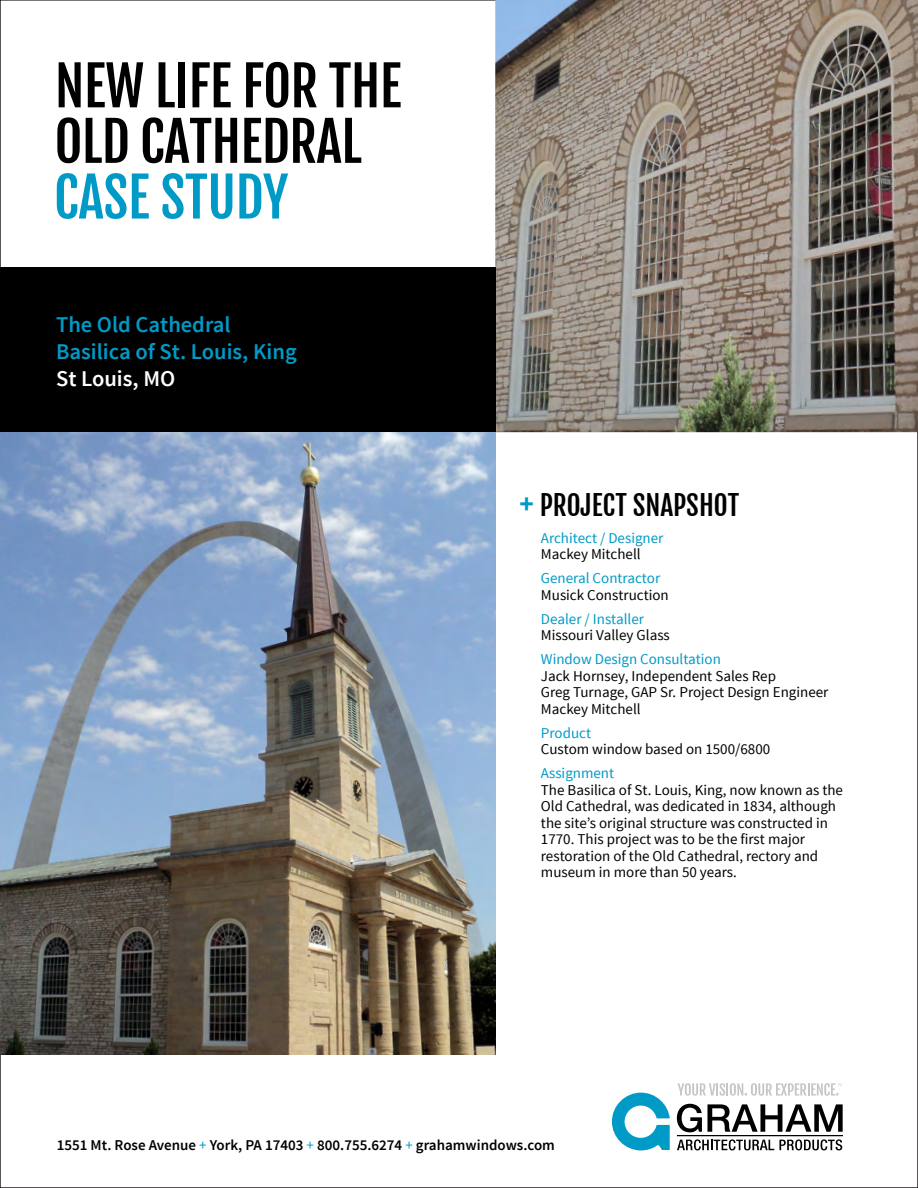
<style>
.page{position:relative;width:918px;height:1188px;background:#fff}
.page>*{position:absolute;margin:0;border:0;box-sizing:border-box;transform-origin:0 0}
.t1{font:54px/55.5px "Fjalla One";letter-spacing:-.01em;color:#000}
.t2{font:54px "Fjalla One";letter-spacing:-.01em;color:#009ac7}
.t3{font:27.15px "Fjalla One";color:#000}
.t4{font:600 22.5px/27px "Source Sans Pro";color:#009ac7}
.t5{font:600 22.5px "Source Sans Pro";color:#fff}
.t6{font:15px/16.5px "Source Sans Pro";color:#000}
.t7{font:15px "Source Sans Pro";color:#009ac7}
.t8{font:600 15px "Source Sans Pro";color:#000}
.s1{font-family:"Source Sans Pro";font-weight:700;color:#009ac7}
.s2{font-weight:400;color:#009ac7}
</style>
<div class="page">
<img style="left:495px;top:0;width:423px;height:432px">
<img style="left:0;top:432px;width:496px;height:623px">
<div style="left:0;top:268px;width:496px;height:164px;background:#000"></div>
<svg style="left:612px;top:1092px;width:58px;height:58px"></svg>
<svg style="left:677px;top:1104px;width:166px;height:28px"></svg>
<svg style="left:677px;top:1139px;width:165px;height:11px"></svg>
<hr style="left:677px;top:1135px;width:166px;height:1px;background:#000">
<svg style="left:678px;top:1083px;width:164px;height:13px"></svg>
<h1 class="t1" style="left:55px;top:58px;width:348px">NEW LIFE FOR THE<br>OLD CATHEDRAL</h1>
<h1 class="t2" style="left:54px;top:164px;width:236px">CASE STUDY</h1>
<h3 class="t4" style="left:56px;top:312px;width:242px">The Old Cathedral<br>Basilica of St. Louis, King</h3>
<h3 class="t5" style="left:56px;top:365px;width:121px">St Louis, MO</h3>
<h2 class="t3" style="left:520px;top:489px;width:221px"><span class="s1">+</span> PROJECT SNAPSHOT</h2>
<p class="t7" style="left:541px;top:529px;width:124px">Architect / Designer</p>
<p class="t6" style="left:541px;top:546px;width:101px">Mackey Mitchell</p>
<p class="t7" style="left:541px;top:569px;width:121px">General Contractor</p>
<p class="t6" style="left:541px;top:587px;width:129px">Musick Construction</p>
<p class="t7" style="left:541px;top:610px;width:105px">Dealer / Installer</p>
<p class="t6" style="left:541px;top:627px;width:130px">Missouri Valley Glass</p>
<p class="t7" style="left:541px;top:650px;width:182px">Window Design Consultation</p>
<p class="t6" style="left:541px;top:668px;width:289px">Jack Hornsey, Independent Sales Rep<br>Greg Turnage, GAP Sr. Project Design Engineer<br>Mackey Mitchell</p>
<p class="t7" style="left:541px;top:724px;width:52px">Product</p>
<p class="t6" style="left:541px;top:741px;width:231px">Custom window based on 1500/6800</p>
<p class="t7" style="left:541px;top:764px;width:75px">Assignment</p>
<p class="t6" style="left:541px;top:782px;width:304px">The Basilica of St. Louis, King, now known as the Old Cathedral, was dedicated in 1834, although the site’s original structure was constructed in 1770. This project was to be the first major restoration of the Old Cathedral, rectory and museum in more than 50 years.</p>
<p class="t8" style="left:57px;top:1136px;width:500px">1551 Mt. Rose Avenue <span class="s2">+</span> York, PA 17403 <span class="s2">+</span> 800.755.6274 <span class="s2">+</span> grahamwindows.com</p>
</div>
